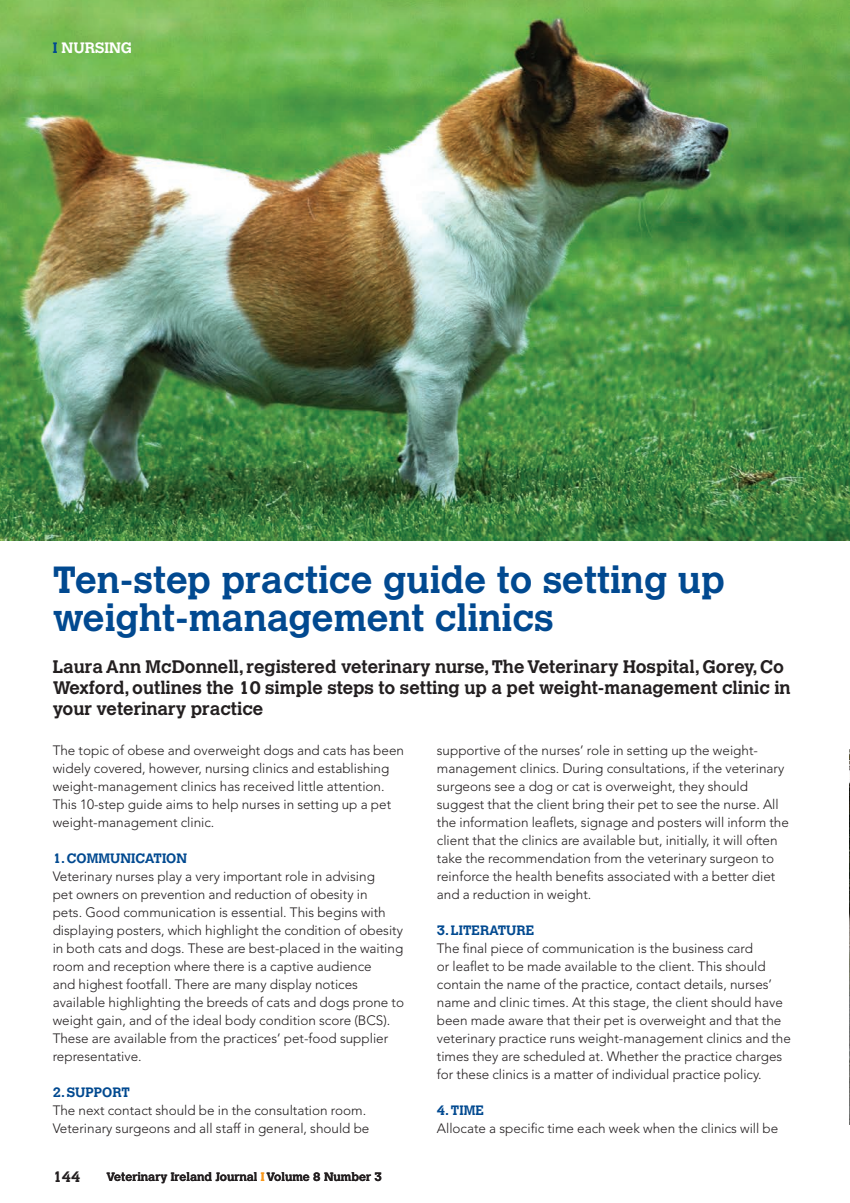
<style>
.page{position:relative;width:850px;height:1203px;background:#fff}
.page>*{position:absolute;margin:0;border:0;box-sizing:border-box;transform-origin:0 0}
.t1{font:700 37.5px/37.5px "Calvert";color:#014990}
.t2{font:700 18px/21px "Calvert";color:#231f20}
.t3{font:700 15px "Calvert";color:#fff}
.t4{font:700 15px "Calvert";color:#231f20}
.t5{font:300 13.5px/18px "Avenir LT Std";color:#231f20}
.t6{font:700 13.5px "Calvert";letter-spacing:.005em;color:#014990}
.t7{font:700 12px "Calvert";color:#231f20}
.s1{color:#014990}
.s2{color:#f7981d}
</style>
<div class="page">
<img style="left:0;top:0;width:849px;height:540px">
<img style="left:849px;top:749px;width:1px;height:375px">
<p class="t3" style="left:53px;top:38px;width:81px"><span class="s1">I</span> NURSING</p>
<h1 class="t1" style="left:53px;top:560px;width:673px">Ten-step practice guide to setting up weight-management clinics</h1>
<h2 class="t2" style="left:53px;top:655px;width:739px">Laura Ann McDonnell, registered veterinary nurse, The Veterinary Hospital, Gorey, Co<br>Wexford, outlines the 10 simple steps to setting up a pet weight-management clinic in your veterinary practice</h2>
<p class="t5" style="left:53px;top:741px;width:353px">The topic of obese and overweight dogs and cats has been widely covered, however, nursing clinics and establishing weight-management clinics has received little attention.<br>This 10-step guide aims to help nurses in setting up a pet weight-management clinic.</p>
<p class="t6" style="left:53px;top:849px;width:136px">1. COMMUNICATION</p>
<p class="t5" style="left:53px;top:867px;width:353px">Veterinary nurses play a very important role in advising<br>pet owners on prevention and reduction of obesity in<br>pets. Good communication is essential. This begins with displaying posters, which highlight the condition of obesity in both cats and dogs. These are best-placed in the waiting room and reception where there is a captive audience<br>and highest footfall. There are many display notices available highlighting the breeds of cats and dogs prone to weight gain, and of the ideal body condition score (BCS).<br>These are available from the practices’ pet-food supplier representative.</p>
<p class="t6" style="left:53px;top:1083px;width:79px">2. SUPPORT</p>
<p class="t5" style="left:53px;top:1101px;width:318px">The next contact should be in the consultation room.<br>Veterinary surgeons and all staff in general, should be</p>
<p class="t5" style="left:437px;top:741px;width:353px">supportive of the nurses’ role in setting up the weight&shy;management clinics. During consultations, if the veterinary surgeons see a dog or cat is overweight, they should suggest that the client bring their pet to see the nurse. All the information leaflets, signage and posters will inform the client that the clinics are available but, initially, it will often take the recommendation from the veterinary surgeon to reinforce the health benefits associated with a better diet and a reduction in weight.</p>
<p class="t6" style="left:437px;top:921px;width:99px">3. LITERATURE</p>
<p class="t5" style="left:437px;top:939px;width:355px">The final piece of communication is the business card<br>or leaflet to be made available to the client. This should contain the name of the practice, contact details, nurses’ name and clinic times. At this stage, the client should have been made aware that their pet is overweight and that the veterinary practice runs weight-management clinics and the times they are scheduled at. Whether the practice charges for these clinics is a matter of individual practice policy.</p>
<p class="t6" style="left:437px;top:1101px;width:49px">4. TIME</p>
<p class="t5" style="left:437px;top:1119px;width:343px">Allocate a specific time each week when the clinics will be</p>
<p class="t4" style="left:53px;top:1167px;width:29px">144</p>
<p class="t7" style="left:107px;top:1168px;width:277px">Veterinary Ireland Journal <span class="s2">I</span> Volume 8 Number 3</p>
</div>
